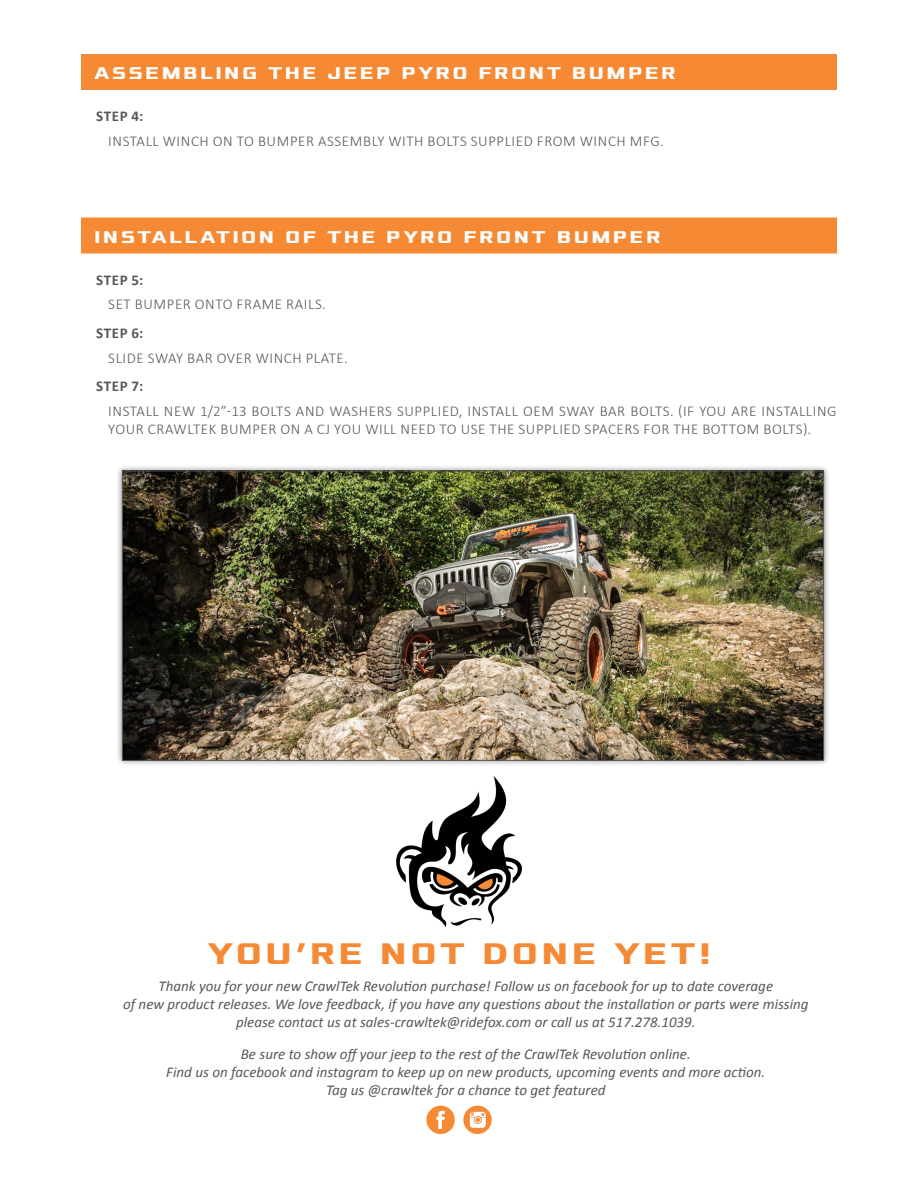
<style>
.page{position:relative;width:918px;height:1188px;background:#fff}
.page>*{position:absolute;margin:0;border:0;box-sizing:border-box;transform-origin:0 0}
.t1{font:700 31.5px "Xolonium";letter-spacing:.12em;color:#f58934}
.Orange_Header_-_1lin{font:700 18px "Xolonium";letter-spacing:.15em;color:#fff}
.t2{font:italic 15px/18px "Calibri";color:#57585a;text-align:center}
.Steps_Text{font:300 15px/18px "Calibri";letter-spacing:.04em;color:#57585a}
.Steps{font:700 15px "Calibri";letter-spacing:.04em;color:#57585a}
</style>
<div class="page">
<div style="left:81px;top:54px;width:756px;height:36px;background:#f58934"></div>
<div style="left:81px;top:218px;width:756px;height:36px;background:#f58934"></div>
<div style="left:116px;top:465px;width:714px;height:302px;background:#231f20;opacity:.5"></div>
<img style="left:124px;top:473px;width:698px;height:286px">
<svg style="left:463px;top:1106px;width:29px;height:28px"></svg>
<svg style="left:426px;top:1106px;width:29px;height:28px"></svg>
<img style="left:396px;top:776px;width:126px;height:151px">
<p class="Orange_Header_-_1lin" style="left:94px;top:63px;width:583px">ASSEMBLING THE JEEP PYRO FRONT BUMPER</p>
<p class="Steps" style="left:96px;top:106px;width:48px">STEP 4:</p>
<p class="Steps_Text" style="left:108px;top:132px;width:557px">INSTALL WINCH ON TO BUMPER ASSEMBLY WITH BOLTS SUPPLIED FROM WINCH MFG.</p>
<p class="Orange_Header_-_1lin" style="left:94px;top:227px;width:568px">INSTALLATION OF THE PYRO FRONT BUMPER</p>
<p class="Steps" style="left:96px;top:269px;width:48px">STEP 5:</p>
<p class="Steps_Text" style="left:108px;top:295px;width:219px">SET BUMPER ONTO FRAME RAILS.</p>
<p class="Steps" style="left:96px;top:322px;width:48px">STEP 6:</p>
<p class="Steps_Text" style="left:108px;top:349px;width:241px">SLIDE SWAY BAR OVER WINCH PLATE.</p>
<p class="Steps" style="left:96px;top:376px;width:48px">STEP 7:</p>
<p class="Steps_Text" style="left:108px;top:402px;width:730px">INSTALL NEW 1/2”-13 BOLTS AND WASHERS SUPPLIED, INSTALL OEM SWAY BAR BOLTS. (IF YOU ARE INSTALLING<br>YOUR CRAWLTEK BUMPER ON A CJ YOU WILL NEED TO USE THE SUPPLIED SPACERS FOR THE BOTTOM BOLTS).</p>
<h1 class="t1" style="left:207px;top:935px;width:505px">YOU’RE NOT DONE YET!</h1>
<p class="t2" style="left:123px;top:977px;width:687px">Thank you for your new CrawlTek Revolution purchase! Follow us on facebook for up to date coverage<br>of new product releases. We love feedback, if you have any questions about the installation or parts were missing please contact us at sales-crawltek@ridefox.com or call us at 517.278.1039.</p>
<p class="t2" style="left:166px;top:1044px;width:601px">Be sure to show off your jeep to the rest of the CrawlTek Revolution online.<br>Find us on facebook and instagram to keep up on new products, upcoming events and more action.<br>Tag us @crawltek for a chance to get featured</p>
</div>
